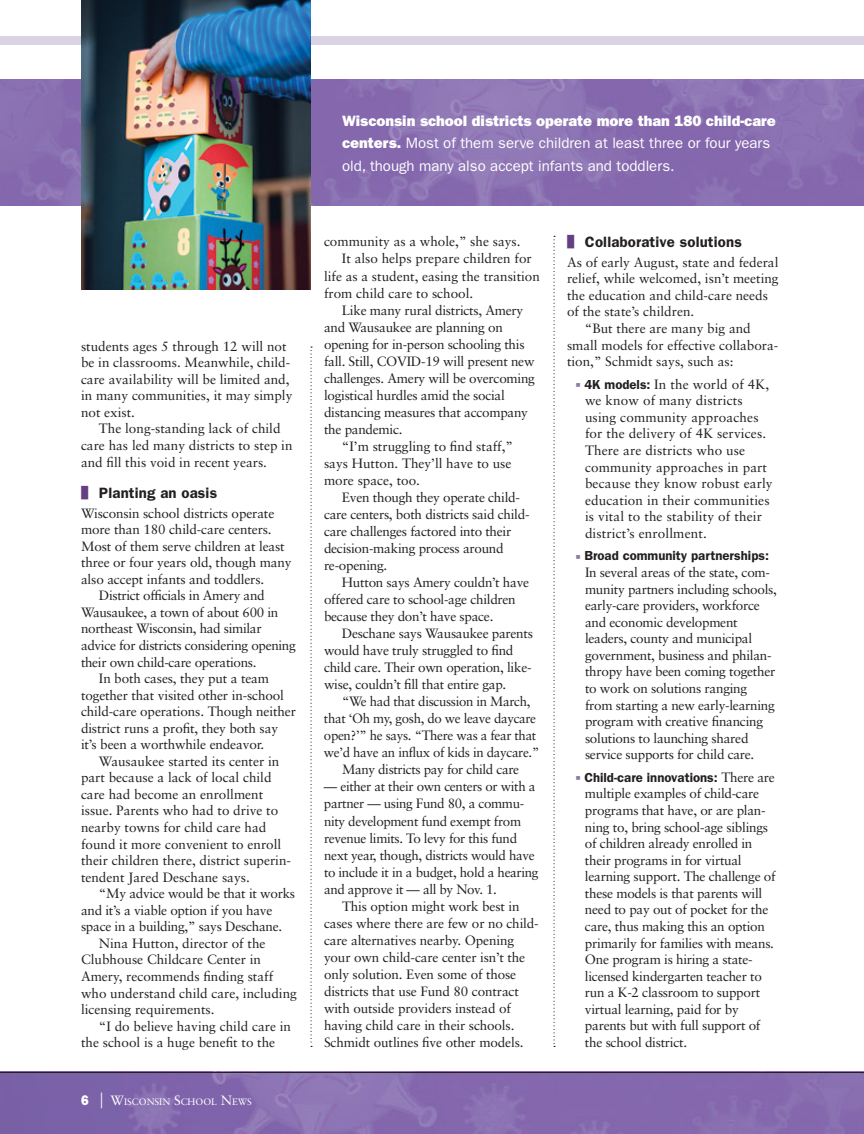
<style>
.page{position:relative;width:864px;height:1134px;background:#fff}
.page>*{position:absolute;margin:0;border:0;box-sizing:border-box;transform-origin:0 0}
.t1{font:15px/22.5px "Franklin Gothic";color:#fff}
.t2{font:600 15px "Franklin Gothic";letter-spacing:.01em;color:#231f20}
.t3{font:13.5px/16.6px "Sabon";letter-spacing:-.02em;color:#231f20}
.t4{font:13.5px/16.5px "Sabon";color:#231f20}
.t5{font:13.5px/16.6px "Sabon";letter-spacing:.01em;color:#231f20}
.t6{font:600 13.2px "Franklin Gothic";color:#231f20}
.t7{font:9.45px "Sabon";color:#fff}
.s1{font-weight:800;font-size:13.5px;color:#643f82}
.s2{font-family:"Franklin Gothic";font-weight:800;font-size:14.1px}
.s3{font-size:20.25px}
.s4{font-size:13.5px}
.s5{font-weight:800}
.s6{font-family:"Universal Newswith Comm Pi";font-size:15px;color:#8e76a7}
.s7{font-family:"Franklin Gothic";font-weight:600;font-size:13.2px}
.s8{font-family:"Universal Newswith Comm Pi";font-weight:400;font-size:15px;color:#8e76a7}
.s9{font-family:"Sabon";font-weight:400;font-size:13.5px}
</style>
<div class="page">
<img style="left:0;top:80px;width:864px;height:126px">
<img style="left:81px;top:0;width:229px;height:289px">
<img style="left:0;top:1073px;width:864px;height:61px">
<svg style="left:554px;top:236px;width:1px;height:811px"></svg>
<svg style="left:310px;top:346px;width:2px;height:701px"></svg>
<hr style="left:0;top:1072px;width:864px;height:1px;background:#231f20">
<div style="left:0;top:36px;width:81px;height:9px;background:#dad3e4"></div>
<div style="left:310px;top:36px;width:554px;height:9px;background:#dad3e4"></div>
<p class="t4" style="left:81px;top:338px;width:213px">students ages 5 through 12 will not be in classrooms. Meanwhile, child&shy;care availability will be limited and, in many communities, it may simply not exist.</p>
<p class="t4" style="left:81px;top:420px;width:213px;text-indent:18px">The long-standing lack of child care has led many districts to step in and fill this void in recent years.</p>
<p class="t2" style="left:78px;top:484px;width:141px"><span class="s1">|</span> Planting an oasis</p>
<p class="t3" style="left:81px;top:504px;width:195px">Wisconsin school districts operate</p>
<p class="t3" style="left:81px;top:521px;width:192px">more than 180 child-care centers.</p>
<p class="t3" style="left:81px;top:538px;width:205px">Most of them serve children at least</p>
<p class="t3" style="left:81px;top:554px;width:212px">three or four years old, though many</p>
<p class="t3" style="left:81px;top:571px;width:185px">also accept infants and toddlers.</p>
<p class="t3" style="left:99px;top:587px;width:167px">District officials in Amery and</p>
<p class="t3" style="left:81px;top:604px;width:199px">Wausaukee, a town of about 600 in</p>
<p class="t3" style="left:81px;top:620px;width:182px">northeast Wisconsin, had similar</p>
<p class="t3" style="left:81px;top:637px;width:216px">advice for districts considering opening</p>
<p class="t3" style="left:81px;top:653px;width:177px">their own child-care operations.</p>
<p class="t3" style="left:99px;top:670px;width:172px">In both cases, they put a team</p>
<p class="t3" style="left:81px;top:686px;width:204px">together that visited other in-school</p>
<p class="t3" style="left:81px;top:703px;width:216px">child-care operations. Though neither</p>
<p class="t3" style="left:81px;top:720px;width:199px">district runs a profit, they both say</p>
<p class="t3" style="left:81px;top:736px;width:185px">it’s been a worthwhile endeavor.</p>
<p class="t4" style="left:99px;top:753px;width:182px">Wausaukee started its center in</p>
<p class="t4" style="left:81px;top:769px;width:192px">part because a lack of local child</p>
<p class="t4" style="left:81px;top:786px;width:184px">care had become an enrollment</p>
<p class="t4" style="left:81px;top:802px;width:199px">issue. Parents who had to drive to</p>
<p class="t4" style="left:81px;top:819px;width:187px">nearby towns for child care had</p>
<p class="t4" style="left:81px;top:836px;width:202px">found it more convenient to enroll</p>
<p class="t4" style="left:81px;top:852px;width:212px">their children there, district superin-</p>
<p class="t4" style="left:81px;top:869px;width:170px">tendent Jared Deschane says.</p>
<p class="t3" style="left:99px;top:885px;width:198px">“My advice would be that it works</p>
<p class="t3" style="left:81px;top:902px;width:193px">and it’s a viable option if you have</p>
<p class="t3" style="left:81px;top:918px;width:203px">space in a building,” says Deschane.</p>
<p class="t4" style="left:99px;top:935px;width:168px">Nina Hutton, director of the</p>
<p class="t4" style="left:81px;top:951px;width:182px">Clubhouse Childcare Center in</p>
<p class="t4" style="left:81px;top:968px;width:194px">Amery, recommends finding staff</p>
<p class="t4" style="left:81px;top:984px;width:218px">who understand child care, including</p>
<p class="t4" style="left:81px;top:1001px;width:135px">licensing requirements.</p>
<p class="t4" style="left:99px;top:1018px;width:194px">“I do believe having child care in</p>
<p class="t4" style="left:81px;top:1034px;width:196px">the school is a huge benefit to the</p>
<p class="t7" style="left:81px;top:1097px;width:172px"><span class="s2">6</span> <span class="s3">|</span> <span class="s4">W</span>ISCONSIN <span class="s4">S</span>CHOOL <span class="s4">N</span>EWS</p>
<p class="t1" style="left:342px;top:110px;width:435px"><span class="s5">Wisconsin school districts operate more than 180 child-care centers.</span> Most of them serve children at least three or four years old, though many also accept infants and toddlers.</p>
<p class="t4" style="left:324px;top:233px;width:198px">community as a whole,” she says.</p>
<p class="t4" style="left:342px;top:250px;width:191px">It also helps prepare children for</p>
<p class="t4" style="left:324px;top:267px;width:217px">life as a student, easing the transition</p>
<p class="t4" style="left:324px;top:284px;width:151px">from child care to school.</p>
<p class="t3" style="left:342px;top:301px;width:183px">Like many rural districts, Amery</p>
<p class="t3" style="left:324px;top:318px;width:180px">and Wausaukee are planning on</p>
<p class="t3" style="left:324px;top:335px;width:202px">opening for in-person schooling this</p>
<p class="t3" style="left:324px;top:353px;width:212px">fall. Still, COVID-19 will present new</p>
<p class="t3" style="left:324px;top:370px;width:213px">challenges. Amery will be overcoming</p>
<p class="t3" style="left:324px;top:387px;width:182px">logistical hurdles amid the social</p>
<p class="t3" style="left:324px;top:404px;width:206px">distancing measures that accompany</p>
<p class="t3" style="left:324px;top:421px;width:80px">the pandemic.</p>
<p class="t4" style="left:342px;top:438px;width:173px">“I’m struggling to find staff,”</p>
<p class="t4" style="left:324px;top:455px;width:189px">says Hutton. They’ll have to use</p>
<p class="t4" style="left:324px;top:472px;width:97px">more space, too.</p>
<p class="t3" style="left:342px;top:489px;width:179px">Even though they operate child-</p>
<p class="t3" style="left:324px;top:506px;width:207px">care centers, both districts said child-</p>
<p class="t3" style="left:324px;top:523px;width:189px">care challenges factored into their</p>
<p class="t3" style="left:324px;top:540px;width:181px">decision-making process around</p>
<p class="t3" style="left:324px;top:557px;width:65px">re-opening.</p>
<p class="t3" style="left:342px;top:574px;width:189px">Hutton says Amery couldn’t have</p>
<p class="t3" style="left:324px;top:591px;width:193px">offered care to school-age children</p>
<p class="t3" style="left:324px;top:608px;width:171px">because they don’t have space.</p>
<p class="t3" style="left:342px;top:625px;width:193px">Deschane says Wausaukee parents</p>
<p class="t3" style="left:324px;top:642px;width:191px">would have truly struggled to find</p>
<p class="t3" style="left:324px;top:659px;width:209px">child care. Their own operation, like-</p>
<p class="t3" style="left:324px;top:676px;width:184px">wise, couldn’t fill that entire gap.</p>
<p class="t3" style="left:342px;top:693px;width:190px">“We had that discussion in March,</p>
<p class="t3" style="left:324px;top:710px;width:214px">that ‘Oh my, gosh, do we leave daycare</p>
<p class="t3" style="left:324px;top:727px;width:214px">open?’” he says. “There was a fear that</p>
<p class="t3" style="left:324px;top:744px;width:217px">we’d have an influx of kids in daycare.”</p>
<p class="t3" style="left:342px;top:761px;width:179px">Many districts pay for child care</p>
<p class="t3" style="left:324px;top:778px;width:216px;line-height:17.1px">— either at their own centers or with a partner — using Fund 80, a commu&shy;nity development fund exempt from revenue limits. To levy for this fund next year, though, districts would have to include it in a budget, hold a hearing and approve it — all by Nov. 1.</p>
<p class="t3" style="left:324px;top:897px;width:216px;line-height:17.1px;text-indent:18px">This option might work best in cases where there are few or no child&shy;care alternatives nearby. Opening your own child-care center isn’t the only solution. Even some of those districts that use Fund 80 contract with outside providers instead of having child care in their schools.<br>Schmidt outlines five other models.</p>
<p class="t2" style="left:564px;top:233px;width:180px"><span class="s1">|</span> Collaborative solutions</p>
<p class="t4" style="left:567px;top:254px;width:213px">As of early August, state and federal</p>
<p class="t4" style="left:567px;top:270px;width:213px">relief, while welcomed, isn’t meeting</p>
<p class="t4" style="left:567px;top:287px;width:203px">the education and child-care needs</p>
<p class="t4" style="left:567px;top:303px;width:129px">of the state’s children.</p>
<p class="t4" style="left:585px;top:320px;width:167px">“But there are many big and</p>
<p class="t4" style="left:567px;top:336px;width:213px">small models for effective collabora-</p>
<p class="t4" style="left:567px;top:353px;width:168px">tion,” Schmidt says, such as:</p>
<p class="t5" style="left:585px;top:375px;width:189px;text-indent:-9px"><span class="s6">b</span> <span class="s7">4K models:</span> In the world of 4K, we know of many districts using community approaches for the delivery of 4K services.<br>There are districts who use community approaches in part because they know robust early education in their communities is vital to the stability of their district’s enrollment.</p>
<p class="t6" style="left:576px;top:548px;width:194px"><span class="s8">b</span> Broad community partnerships:</p>
<p class="t3" style="left:585px;top:564px;width:193px">In several areas of the state, com&shy;munity partners including schools, early-care providers, workforce and economic development leaders, county and municipal government, business and philan&shy;thropy have been coming together to work on solutions ranging from starting a new early-learning program with creative financing solutions to launching shared service supports for child care.</p>
<p class="t6" style="left:576px;top:769px;width:200px"><span class="s8">b</span> Child-care innovations: <span class="s9">There are</span></p>
<p class="t3" style="left:585px;top:785px;width:192px">multiple examples of child-care programs that have, or are plan&shy;ning to, bring school-age siblings of children already enrolled in their programs in for virtual learning support. The challenge of these models is that parents will need to pay out of pocket for the care, thus making this an option primarily for families with means.<br>One program is hiring a state&shy;licensed kindergarten teacher to run a K-2 classroom to support virtual learning, paid for by parents but with full support of the school district.</p>
</div>
